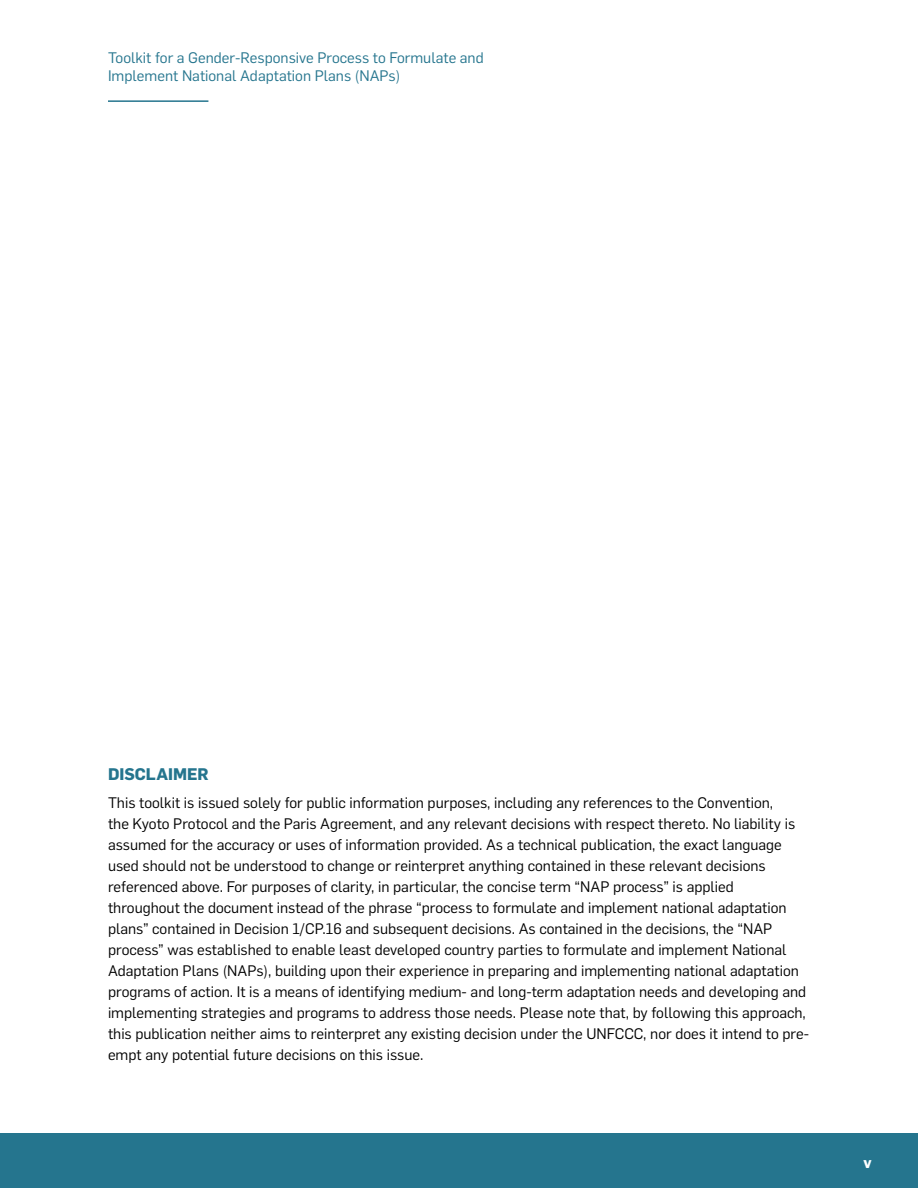
<style>
.page{position:relative;width:918px;height:1188px;background:#fff}
.page>*{position:absolute;margin:0;border:0;box-sizing:border-box;transform-origin:0 0}
.t1{font:700 16.5px "Flama";color:#25758e}
.t2{font:15px/21px "Flama";color:#000}
.t3{font:15px/18px "Flama";color:#25758e}
.t4{font:700 15px "Flama";color:#fff}
</style>
<div class="page">
<div style="left:0;top:1133px;width:918px;height:55px;background:#25758e"></div>
<hr style="left:108px;top:100px;width:100px;height:2px;background:#25758e">
<p class="t3" style="left:108px;top:48px;width:377px">Toolkit for a Gender-Responsive Process to Formulate and<br>Implement National Adaptation Plans (NAPs)</p>
<p class="t1" style="left:108px;top:762px;width:102px">DISCLAIMER</p>
<p class="t2" style="left:108px;top:791px;width:703px">This toolkit is issued solely for public information purposes, including any references to the Convention,<br>the Kyoto Protocol and the Paris Agreement, and any relevant decisions with respect thereto. No liability is assumed for the accuracy or uses of information provided. As a technical publication, the exact language used should not be understood to change or reinterpret anything contained in these relevant decisions referenced above. For purposes of clarity, in particular, the concise term “NAP process” is applied throughout the document instead of the phrase “process to formulate and implement national adaptation plans” contained in Decision 1/CP.16 and subsequent decisions. As contained in the decisions, the “NAP process” was established to enable least developed country parties to formulate and implement National Adaptation Plans (NAPs), building upon their experience in preparing and implementing national adaptation programs of action. It is a means of identifying medium- and long-term adaptation needs and developing and implementing strategies and programs to address those needs. Please note that, by following this approach, this publication neither aims to reinterpret any existing decision under the UNFCCC, nor does it intend to pre&shy;empt any potential future decisions on this issue.</p>
<p class="t4" style="left:863px;top:1152px;width:10px">v</p>
</div>
